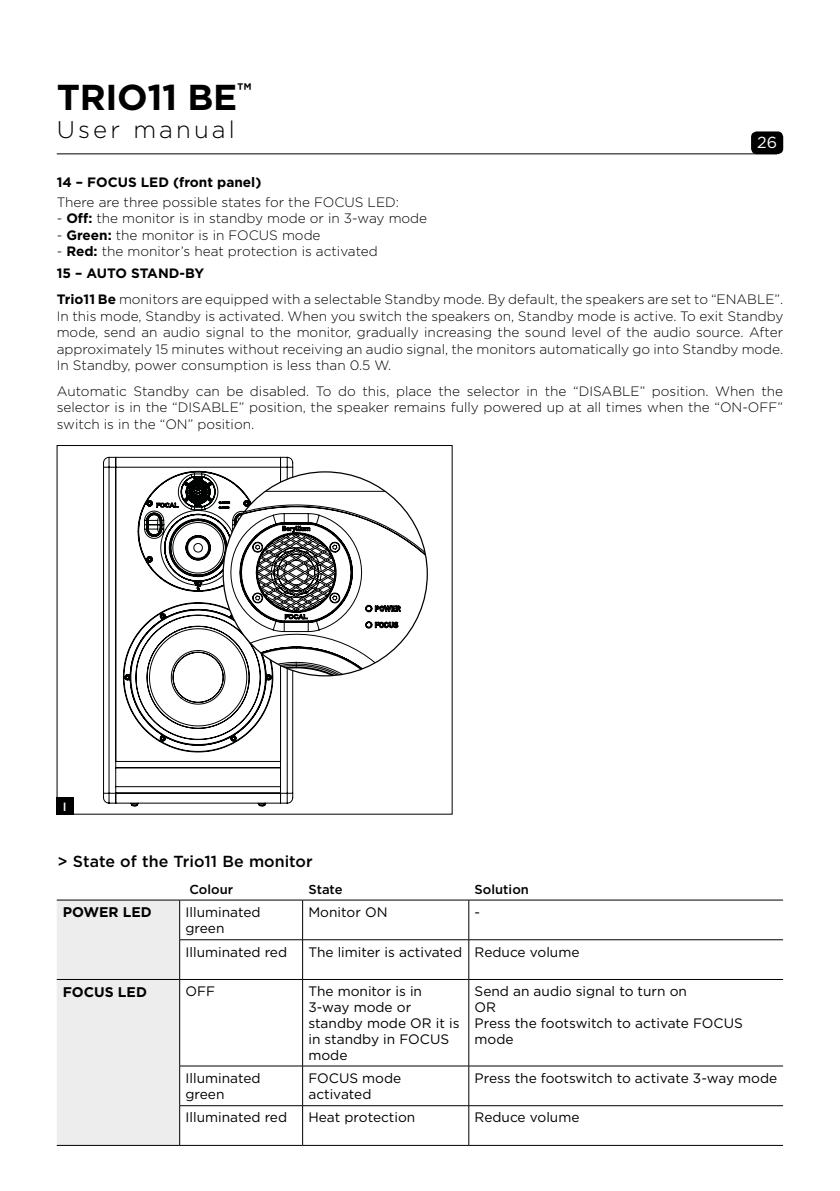
<style>
.page{position:relative;width:840px;height:1191px;background:#fff}
.page>*{position:absolute;margin:0;border:0;box-sizing:border-box;transform-origin:0 0}
.Titre_court{font:700 36px "Gotham";letter-spacing:-.01em;color:#000}
.Sous-titre{font:300 24px "Gotham";letter-spacing:.13em;color:#000}
.Légende{font:500 16px "Gotham";color:#000}
.t1{font:16px "Gotham";color:#fff}
.Titre_1_tableaux{font:700 14px "Gotham";color:#000}
.Intertitre2{font:300 13.6px/16.4px "Gotham";color:#000;text-align:justify}
.Texte_tableau{font:13.6px/16px "Gotham";color:#000}
.Intertitre2-2{font:700 13.6px "Gotham";color:#000}
.Titre_2_tableaux{font:500 13px "Gotham";color:#000}
.texte_notice{font:500 12px "Gotham";color:#fff}
.s1{font-weight:700}
</style>
<div class="page">
<hr style="left:57px;top:153px;width:719px;height:1px;background:#000">
<div style="left:750px;top:131px;width:32px;height:23px;background:#000;border-radius:6px"></div>
<div style="left:57px;top:900px;width:122px;height:245px;background:#ededed"></div>
<hr style="left:57px;top:899px;width:122px;height:1px;background:#000">
<hr style="left:179px;top:899px;width:123px;height:1px;background:#000">
<hr style="left:179px;top:900px;width:1px;height:39px;background:#000">
<hr style="left:302px;top:899px;width:166px;height:1px;background:#000">
<hr style="left:302px;top:900px;width:1px;height:39px;background:#000">
<hr style="left:468px;top:899px;width:314px;height:1px;background:#000">
<hr style="left:468px;top:900px;width:1px;height:39px;background:#000">
<hr style="left:179px;top:939px;width:123px;height:1px;background:#000">
<hr style="left:179px;top:940px;width:1px;height:39px;background:#000">
<hr style="left:302px;top:939px;width:166px;height:1px;background:#000">
<hr style="left:302px;top:940px;width:1px;height:39px;background:#000">
<hr style="left:468px;top:939px;width:314px;height:1px;background:#000">
<hr style="left:468px;top:940px;width:1px;height:39px;background:#000">
<hr style="left:57px;top:979px;width:122px;height:1px;background:#000">
<hr style="left:179px;top:979px;width:123px;height:1px;background:#000">
<hr style="left:179px;top:979px;width:1px;height:86px;background:#000">
<hr style="left:302px;top:979px;width:166px;height:1px;background:#000">
<hr style="left:302px;top:979px;width:1px;height:86px;background:#000">
<hr style="left:468px;top:979px;width:314px;height:1px;background:#000">
<hr style="left:468px;top:979px;width:1px;height:86px;background:#000">
<hr style="left:179px;top:1065px;width:123px;height:1px;background:#000">
<hr style="left:179px;top:1066px;width:1px;height:39px;background:#000">
<hr style="left:302px;top:1065px;width:166px;height:1px;background:#000">
<hr style="left:302px;top:1066px;width:1px;height:39px;background:#000">
<hr style="left:468px;top:1065px;width:314px;height:1px;background:#000">
<hr style="left:468px;top:1066px;width:1px;height:39px;background:#000">
<hr style="left:179px;top:1105px;width:123px;height:1px;background:#000">
<hr style="left:179px;top:1106px;width:1px;height:39px;background:#000">
<hr style="left:302px;top:1105px;width:166px;height:1px;background:#000">
<hr style="left:302px;top:1106px;width:1px;height:39px;background:#000">
<hr style="left:468px;top:1105px;width:314px;height:1px;background:#000">
<hr style="left:468px;top:1106px;width:1px;height:39px;background:#000">
<hr style="left:57px;top:1145px;width:122px;height:1px;background:#000">
<hr style="left:179px;top:1145px;width:123px;height:1px;background:#000">
<hr style="left:302px;top:1145px;width:166px;height:1px;background:#000">
<hr style="left:468px;top:1145px;width:314px;height:1px;background:#000">
<svg style="left:103px;top:456px;width:190px;height:350px"></svg>
<svg style="left:223px;top:472px;width:204px;height:204px"></svg>
<div style="left:57px;top:797px;width:17px;height:17px;background:#000"></div>
<p class="Titre_court" style="left:57px;top:74px;width:196px">TRIO11 BE<sup>™</sup></p>
<p class="Sous-titre" style="left:57px;top:115px;width:179px">User manual</p>
<p class="Intertitre2-2" style="left:57px;top:173px;width:206px">14 – FOCUS LED (front panel)</p>
<p class="Intertitre2" style="left:57px;top:194px;width:343px">There are three possible states for the FOCUS LED:</p>
<p class="Intertitre2" style="left:57px;top:210px;width:372px">- <span class="s1">Off:</span> the monitor is in standby mode or in 3-way mode</p>
<p class="Intertitre2" style="left:57px;top:226px;width:265px">- <span class="s1">Green:</span> the monitor is in FOCUS mode</p>
<p class="Intertitre2" style="left:57px;top:243px;width:322px">- <span class="s1">Red:</span> the monitor’s heat protection is activated</p>
<p class="Intertitre2-2" style="left:57px;top:264px;width:149px">15 – AUTO STAND-BY</p>
<p class="Intertitre2" style="left:57px;top:291px;width:727px"><span class="s1">Trio11 Be</span> monitors are equipped with a selectable Standby mode. By default, the speakers are set to “ENABLE”.<br>In this mode, Standby is activated. When you switch the speakers on, Standby mode is active. To exit Standby mode, send an audio signal to the monitor, gradually increasing the sound level of the audio source. After approximately 15 minutes without receiving an audio signal, the monitors automatically go into Standby mode.<br>In Standby, power consumption is less than 0.5 W.</p>
<p class="Intertitre2" style="left:57px;top:383px;width:727px">Automatic Standby can be disabled. To do this, place the selector in the “DISABLE” position. When the selector is in the “DISABLE” position, the speaker remains fully powered up at all times when the “ON-OFF” switch is in the “ON” position.</p>
<p class="t1" style="left:756px;top:132px;width:21px">26</p>
<p class="texte_notice" style="left:63px;top:798px;width:5px">I</p>
<p class="Légende" style="left:57px;top:850px;width:256px">&gt; State of the Trio11 Be monitor</p>
<p class="Titre_2_tableaux" style="left:189px;top:881px;width:45px">Colour</p>
<p class="Titre_2_tableaux" style="left:308px;top:881px;width:36px">State</p>
<p class="Titre_2_tableaux" style="left:474px;top:881px;width:56px">Solution</p>
<p class="Titre_1_tableaux" style="left:63px;top:903px;width:91px">POWER LED</p>
<p class="Texte_tableau" style="left:185px;top:903px;width:77px">Illuminated green</p>
<p class="Texte_tableau" style="left:308px;top:903px;width:81px">Monitor ON</p>
<p class="Texte_tableau" style="left:474px;top:903px;width:7px">-</p>
<p class="Texte_tableau" style="left:185px;top:943px;width:103px">Illuminated red</p>
<p class="Texte_tableau" style="left:308px;top:943px;width:155px">The limiter is activated</p>
<p class="Texte_tableau" style="left:474px;top:943px;width:106px">Reduce volume</p>
<p class="Titre_1_tableaux" style="left:63px;top:982px;width:86px">FOCUS LED</p>
<p class="Texte_tableau" style="left:185px;top:983px;width:31px">OFF</p>
<p class="Texte_tableau" style="left:308px;top:983px;width:153px">The monitor is in<br>3-way mode or standby mode OR it is in standby in FOCUS mode</p>
<p class="Texte_tableau" style="left:474px;top:983px;width:214px">Send an audio signal to turn on</p>
<p class="Texte_tableau" style="left:474px;top:999px;width:23px">OR</p>
<p class="Texte_tableau" style="left:474px;top:1015px;width:270px">Press the footswitch to activate FOCUS mode</p>
<p class="Texte_tableau" style="left:185px;top:1069px;width:77px">Illuminated green</p>
<p class="Texte_tableau" style="left:308px;top:1069px;width:94px">FOCUS mode activated</p>
<p class="Texte_tableau" style="left:474px;top:1069px;width:304px">Press the footswitch to activate 3-way mode</p>
<p class="Texte_tableau" style="left:185px;top:1109px;width:103px">Illuminated red</p>
<p class="Texte_tableau" style="left:308px;top:1109px;width:108px">Heat protection</p>
<p class="Texte_tableau" style="left:474px;top:1109px;width:106px">Reduce volume</p>
</div>
